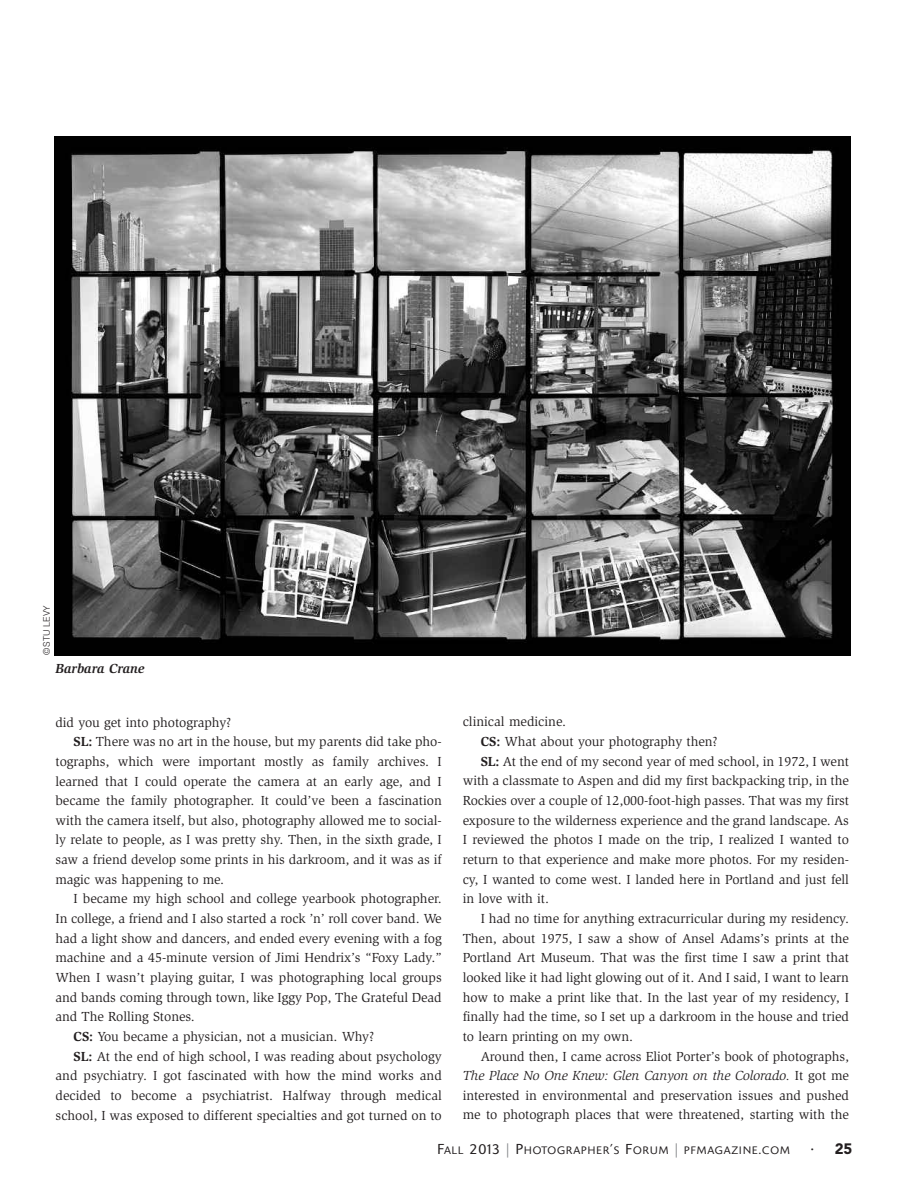
<style>
.page{position:relative;width:918px;height:1202px;background:#fff}
.page>*{position:absolute;margin:0;border:0;box-sizing:border-box;transform-origin:0 0}
.t1{font:13.5px "Slimbach";letter-spacing:-.005em;color:#231f20}
.t2{font:italic 13.5px "Slimbach";letter-spacing:-.005em;color:#231f20}
.t3{font:italic 700 13.5px "Slimbach";color:#231f20}
.t4{font:300 10.65px "Delta";letter-spacing:.095em;color:#231f20}
.t5{font:300 9px "Helvetica";color:#231f20}
.s1{font-weight:700}
.s2{font-style:normal}
.s3{font-size:14.25px}
.s4{font-size:14.25px;color:#808285}
.s5{font-size:18px}
.s6{font-family:"Avenir";font-weight:900;font-size:15px}
</style>
<div class="page">
<img style="left:54px;top:136px;width:796px;height:519px">
<p class="t5" style="left:41px;top:655px;width:51px;rotate:-90deg">©STU LEVY</p>
<p class="t3" style="left:56px;top:663px;width:90px">Barbara Crane</p>
<p class="t1" style="left:56px;top:717px;width:178px">did you get into photography?</p>
<p class="t1" style="left:74px;top:736px;width:370px"><span class="s1">SL:</span> There was no art in the house, but my parents did take pho-</p>
<p class="t1" style="left:56px;top:756px;width:388px">tographs, which were important mostly as family archives. I</p>
<p class="t1" style="left:56px;top:775px;width:388px">learned that I could operate the camera at an early age, and I</p>
<p class="t1" style="left:56px;top:795px;width:388px">became the family photographer. It could’ve been a fascination</p>
<p class="t1" style="left:56px;top:815px;width:388px">with the camera itself, but also, photography allowed me to social-</p>
<p class="t1" style="left:56px;top:834px;width:388px">ly relate to people, as I was pretty shy. Then, in the sixth grade, I</p>
<p class="t1" style="left:56px;top:854px;width:388px">saw a friend develop some prints in his darkroom, and it was as if</p>
<p class="t1" style="left:56px;top:874px;width:170px">magic was happening to me.</p>
<p class="t1" style="left:74px;top:893px;width:370px">I became my high school and college yearbook photographer.</p>
<p class="t1" style="left:56px;top:913px;width:388px">In college, a friend and I also started a rock ’n’ roll cover band. We</p>
<p class="t1" style="left:56px;top:933px;width:388px">had a light show and dancers, and ended every evening with a fog</p>
<p class="t1" style="left:56px;top:952px;width:388px">machine and a 45-minute version of Jimi Hendrix’s “Foxy Lady.”</p>
<p class="t1" style="left:56px;top:972px;width:388px">When I wasn’t playing guitar, I was photographing local groups</p>
<p class="t1" style="left:56px;top:992px;width:388px">and bands coming through town, like Iggy Pop, The Grateful Dead</p>
<p class="t1" style="left:56px;top:1011px;width:141px">and The Rolling Stones.</p>
<p class="t1" style="left:74px;top:1031px;width:302px"><span class="s1">CS:</span> You became a physician, not a musician. Why?</p>
<p class="t1" style="left:74px;top:1051px;width:370px"><span class="s1">SL:</span> At the end of high school, I was reading about psychology</p>
<p class="t1" style="left:56px;top:1070px;width:388px">and psychiatry. I got fascinated with how the mind works and</p>
<p class="t1" style="left:56px;top:1090px;width:388px">decided to become a psychiatrist. Halfway through medical</p>
<p class="t1" style="left:56px;top:1110px;width:388px">school, I was exposed to different specialties and got turned on to</p>
<p class="t1" style="left:463px;top:716px;width:105px">clinical medicine.</p>
<p class="t1" style="left:481px;top:736px;width:239px"><span class="s1">CS:</span> What about your photography then?</p>
<p class="t1" style="left:481px;top:756px;width:370px"><span class="s1">SL:</span> At the end of my second year of med school, in 1972, I went</p>
<p class="t1" style="left:463px;top:775px;width:388px">with a classmate to Aspen and did my first backpacking trip, in the</p>
<p class="t1" style="left:463px;top:795px;width:388px">Rockies over a couple of 12,000-foot-high passes. That was my first</p>
<p class="t1" style="left:463px;top:815px;width:388px">exposure to the wilderness experience and the grand landscape. As</p>
<p class="t1" style="left:463px;top:834px;width:388px">I reviewed the photos I made on the trip, I realized I wanted to</p>
<p class="t1" style="left:463px;top:854px;width:388px">return to that experience and make more photos. For my residen-</p>
<p class="t1" style="left:463px;top:873px;width:388px">cy, I wanted to come west. I landed here in Portland and just fell</p>
<p class="t1" style="left:463px;top:893px;width:88px">in love with it.</p>
<p class="t1" style="left:481px;top:913px;width:370px">I had no time for anything extracurricular during my residency.</p>
<p class="t1" style="left:463px;top:932px;width:388px">Then, about 1975, I saw a show of Ansel Adams’s prints at the</p>
<p class="t1" style="left:463px;top:952px;width:388px">Portland Art Museum. That was the first time I saw a print that</p>
<p class="t1" style="left:463px;top:972px;width:388px">looked like it had light glowing out of it. And I said, I want to learn</p>
<p class="t1" style="left:463px;top:991px;width:388px">how to make a print like that. In the last year of my residency, I</p>
<p class="t1" style="left:463px;top:1011px;width:388px">finally had the time, so I set up a darkroom in the house and tried</p>
<p class="t1" style="left:463px;top:1031px;width:172px">to learn printing on my own.</p>
<p class="t1" style="left:481px;top:1050px;width:370px">Around then, I came across Eliot Porter’s book of photographs,</p>
<p class="t2" style="left:463px;top:1070px;width:388px">The Place No One Knew: Glen Canyon on the Colorado. <span class="s2">It got me</span></p>
<p class="t1" style="left:463px;top:1090px;width:388px">interested in environmental and preservation issues and pushed</p>
<p class="t1" style="left:463px;top:1109px;width:388px">me to photograph places that were threatened, starting with the</p>
<p class="t4" style="left:437px;top:1146px;width:416px"><span class="s3">F</span>ALL <span class="s3">2013</span> <span class="s4">|</span> <span class="s3">P</span>HOTOGRAPHER<span class="s3">’</span>S <span class="s3">F</span>ORUM <span class="s4">|</span> PFMAGAZINE<span class="s3">.</span>COM <span class="s5">·</span> <span class="s6">25</span></p>
</div>
